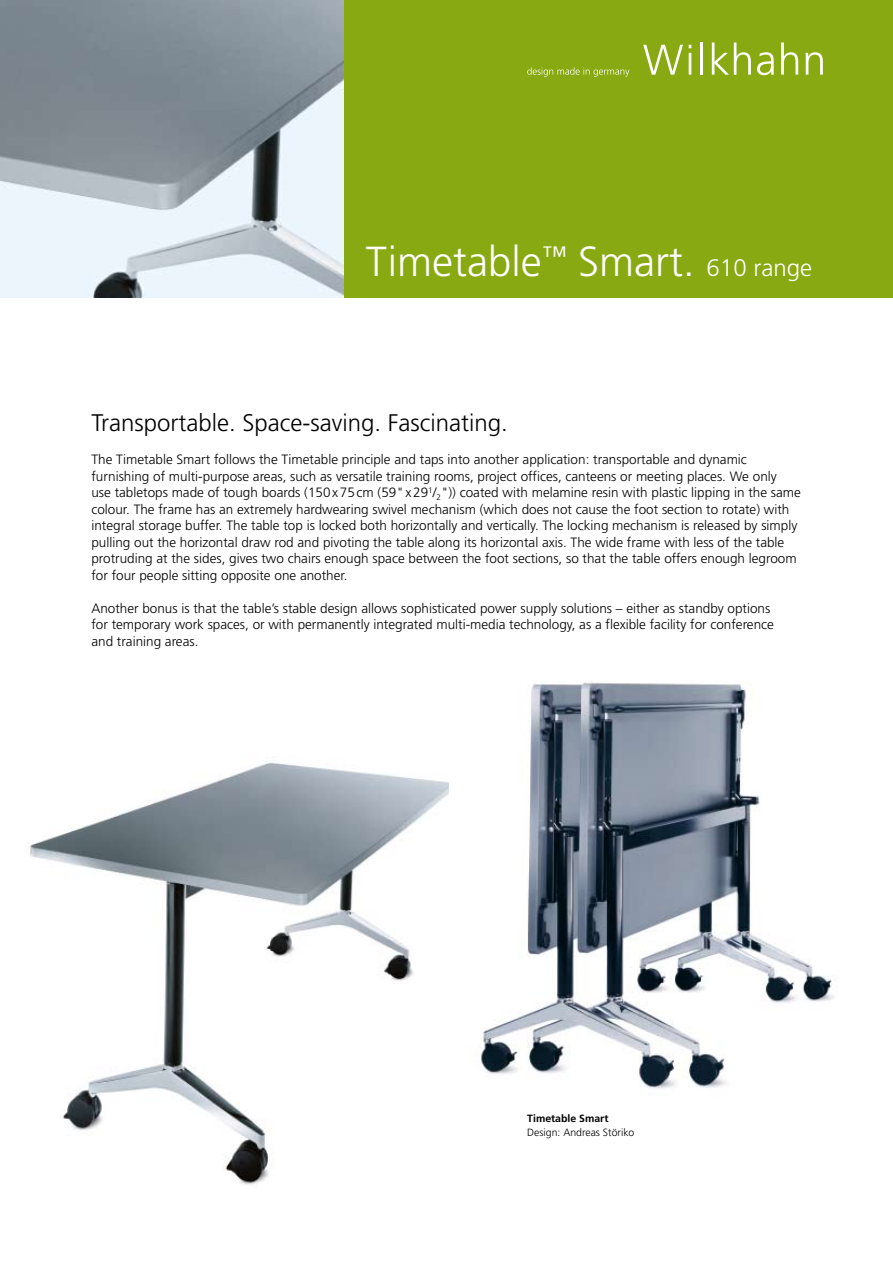
<style>
.page{position:relative;width:893px;height:1263px;background:#fff}
.page>*{position:absolute;margin:0;border:0;box-sizing:border-box;transform-origin:0 0}
.t1{font:300 42px "Frutiger";color:#fff}
.t2{font:300 24px "Frutiger";color:#000}
.t3{font:300 13.5px/16.5px "Frutiger";color:#000}
.t4{font:300 10.5px "Frutiger";color:#000}
.t5{font:700 10.5px "Frutiger";color:#000}
.s1{font-size:24px}
</style>
<div class="page">
<img style="left:30px;top:762px;width:419px;height:423px">
<img style="left:0;top:0;width:344px;height:298px">
<img style="left:481px;top:682px;width:353px;height:407px">
<div style="left:344px;top:0;width:549px;height:298px;background:#89a912"></div>
<svg style="left:643px;top:45px;width:40px;height:30px"></svg>
<hr style="left:689px;top:53px;width:2px;height:22px;background:#fff">
<hr style="left:700px;top:43px;width:3px;height:32px;background:#fff">
<svg style="left:712px;top:43px;width:39px;height:32px"></svg>
<svg style="left:757px;top:52px;width:17px;height:23px"></svg>
<svg style="left:781px;top:43px;width:17px;height:32px"></svg>
<svg style="left:806px;top:52px;width:17px;height:23px"></svg>
<svg style="left:527px;top:67px;width:102px;height:10px"></svg>
<h1 class="t1" style="left:366px;top:238px;width:448px">Timetable<sup>™</sup> Smart. <span class="s1">610 range</span></h1>
<h2 class="t2" style="left:91px;top:409px;width:418px">Transportable. Space-saving. Fascinating.</h2>
<p class="t3" style="left:91px;top:451px;width:711px">The Timetable Smart follows the Timetable principle and taps into another application: transportable and dynamic furnishing of multi-purpose areas, such as versatile training rooms, project offices, canteens or meeting places. We only<br>use tabletops made of tough boards (150x75cm (59"x29<sup>1</sup>/<sub>2</sub>")) coated with melamine resin with plastic lipping in the same colour. The frame has an extremely hardwearing swivel mechanism (which does not cause the foot section to rotate) with integral storage buffer. The table top is locked both horizontally and vertically. The locking mechanism is released by simply pulling out the horizontal draw rod and pivoting the table along its horizontal axis. The wide frame with less of the table protruding at the sides, gives two chairs enough space between the foot sections, so that the table offers enough legroom for four people sitting opposite one another.</p>
<p class="t3" style="left:91px;top:600px;width:684px">Another bonus is that the table’s stable design allows sophisticated power supply solutions – either as standby options for temporary work spaces, or with permanently integrated multi-media technology, as a flexible facility for conference and training areas.</p>
<p class="t5" style="left:527px;top:1112px;width:83px">Timetable Smart</p>
<p class="t4" style="left:527px;top:1126px;width:109px">Design: Andreas Störiko</p>
</div>
